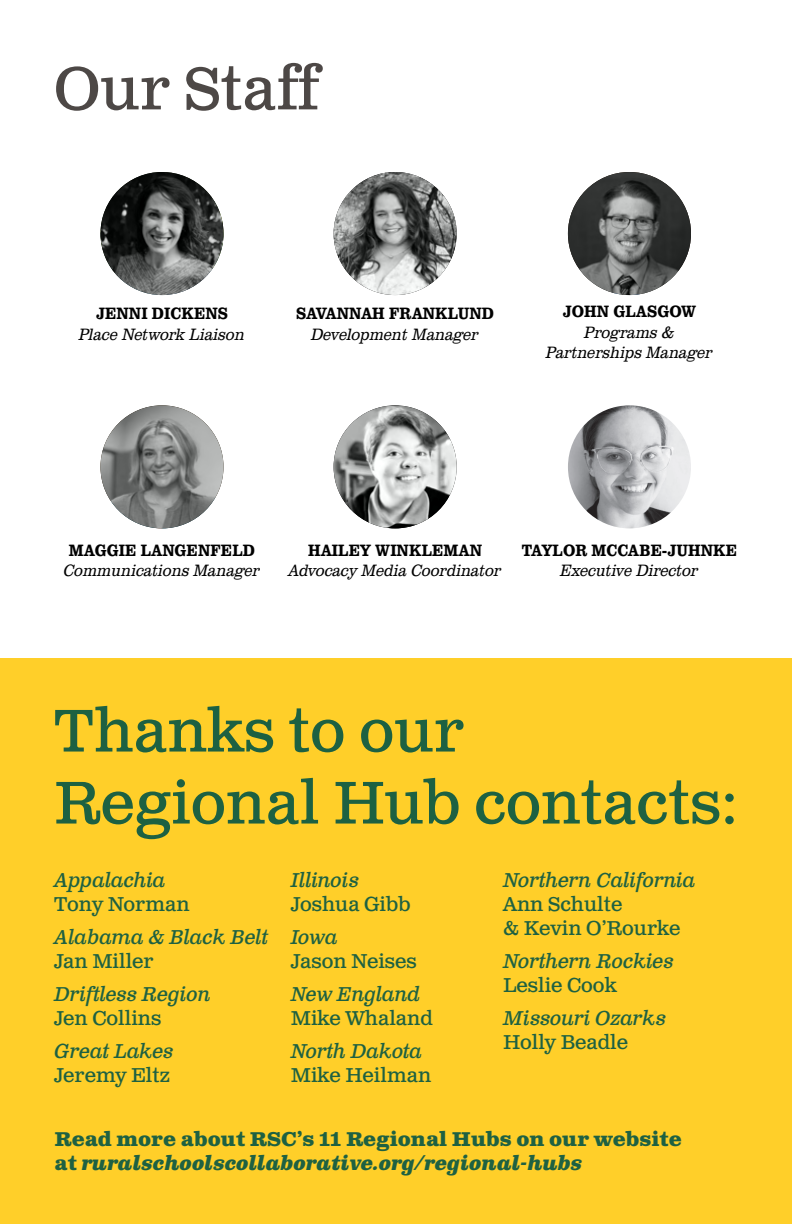
<style>
.page{position:relative;width:792px;height:1224px;background:#fff}
.page>*{position:absolute;margin:0;border:0;box-sizing:border-box;transform-origin:0 0}
.t1{font:60px/72px "Clarendon Text Pro";color:#1d6142}
.t2{font:60px "Clarendon Text Pro";color:#4d4846}
.t3{font:italic 20px/24px "Clarendon Text Pro";letter-spacing:-.02em;color:#1e6142}
.t4{font:20px/24px "Clarendon Text Pro";color:#1e6142}
.t5{font:700 20px/24px "Clarendon Text Pro";color:#1e6142}
.t6{font:italic 20px/24px "Clarendon Text Pro";color:#1e6142}
.t7{font:italic 300 17px/20.4px "Clarendon URW Ext Nar";color:#000;text-align:center}
.t8{font:500 17px/20.4px "Clarendon URW Ext Nar";color:#000;text-align:center}
.s1{font-weight:500;font-style:normal}
.s2{font-weight:300;font-style:italic}
.s3{font-style:normal}
.s4{font-style:italic}
</style>
<div class="page">
<div style="left:0;top:658px;width:792px;height:566px;background:#ffcf29"></div>
<img style="left:568px;top:405px;width:123px;height:123px;border-radius:62px">
<img style="left:334px;top:406px;width:123px;height:122px">
<svg style="left:334px;top:172px;width:123px;height:123px;background:#7f8180"></svg>
<svg style="left:100px;top:172px;width:124px;height:123px;background:#474948"></svg>
<svg style="left:100px;top:405px;width:124px;height:123px;background:#858786"></svg>
<svg style="left:334px;top:405px;width:123px;height:123px;background:#a0a2a1"></svg>
<svg style="left:568px;top:172px;width:123px;height:123px;background:#4f5150"></svg>
<p class="t2" style="left:54px;top:52px;width:267px">Our Staff</p>
<p class="t7" style="left:79px;top:304px;width:167px"><span class="s1">JENNI DICKENS<br></span>Place Network Liaison</p>
<p class="t7" style="left:546px;top:302px;width:168px"><span class="s1">JOHN GLASGOW<br></span>Programs &amp;<br>Partnerships Manager</p>
<p class="t7" style="left:296px;top:304px;width:200px"><span class="s1">SAVANNAH FRANKLUND<br></span>Development Manager</p>
<p class="t7" style="left:64px;top:540px;width:198px"><span class="s1">MAGGIE LANGENFELD<br></span>Communications Manager</p>
<p class="t7" style="left:289px;top:540px;width:214px"><span class="s1">HAILEY WINKLEMAN<br></span>Advocacy Media Coordinator</p>
<p class="t8" style="left:522px;top:540px;width:217px">TAYLOR MCCABE-JUHNKE<br><span class="s2">Executive Director</span></p>
<p class="t1" style="left:54px;top:697px;width:685px">Thanks to our<br>Regional Hub contacts:</p>
<p class="t3" style="left:54px;top:868px;width:137px">Appalachia<br><span class="s3">Tony Norman</span></p>
<p class="t3" style="left:54px;top:925px;width:216px">Alabama &amp; Black Belt<br><span class="s3">Jan Miller</span></p>
<p class="t6" style="left:54px;top:982px;width:158px">Driftless Region<br><span class="s3">Jen Collins</span></p>
<p class="t3" style="left:54px;top:1039px;width:121px">Great Lakes<br><span class="s3">Jeremy Eltz</span></p>
<p class="t4" style="left:291px;top:869px;width:121px"><span class="s4">Illinois<br></span>Joshua Gibb</p>
<p class="t4" style="left:291px;top:926px;width:128px"><span class="s4">Iowa<br></span>Jason Neises</p>
<p class="t4" style="left:291px;top:983px;width:144px"><span class="s4">New England<br></span>Mike Whaland</p>
<p class="t3" style="left:291px;top:1039px;width:142px">North Dakota<br><span class="s3">Mike Heilman</span></p>
<p class="t4" style="left:503px;top:869px;width:194px"><span class="s4">Northern California<br></span>Ann Schulte<br>&amp; Kevin O’Rourke</p>
<p class="t3" style="left:503px;top:949px;width:172px">Northern Rockies<br><span class="s3">Leslie Cook</span></p>
<p class="t3" style="left:503px;top:1006px;width:165px">Missouri Ozarks<br><span class="s3">Holly Beadle</span></p>
<p class="t5" style="left:54px;top:1128px;width:629px">Read more about RSC’s 11 Regional Hubs on our website at <span class="s4">ruralschoolscollaborative.org/regional-hubs</span></p>
</div>
